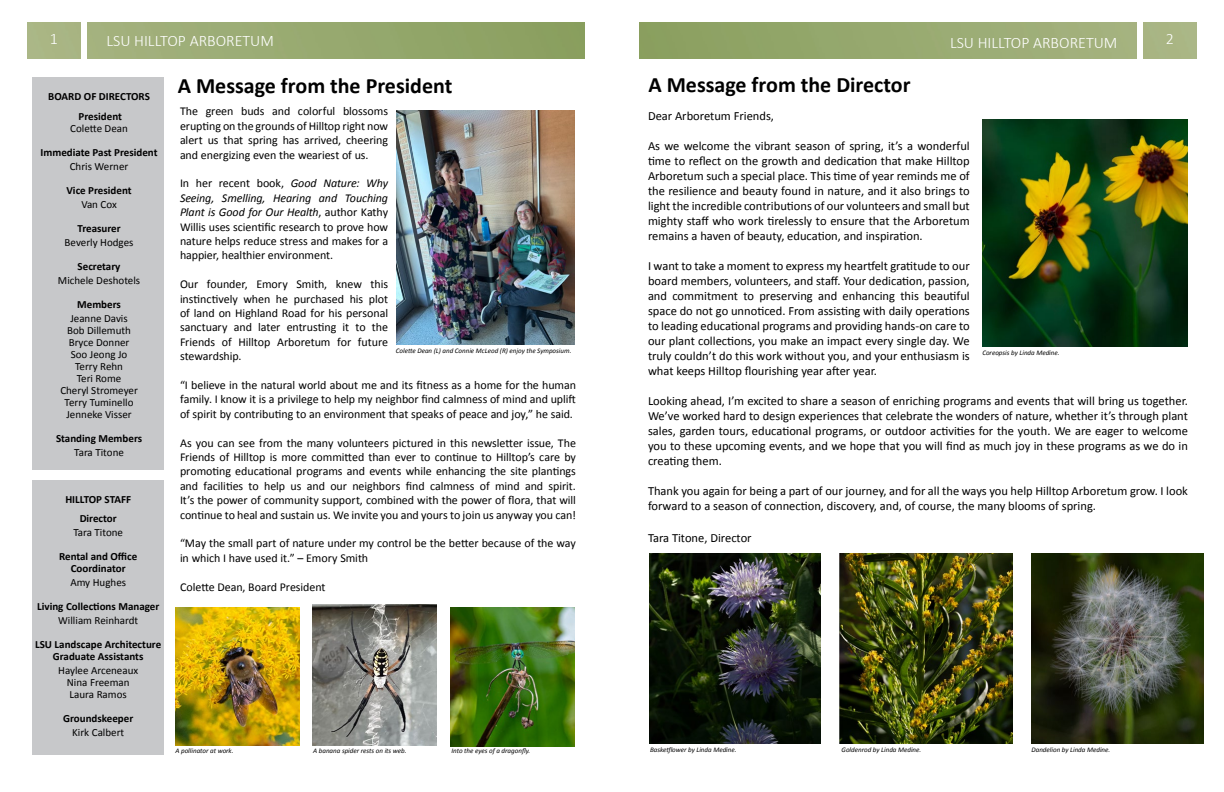
<style>
.page{position:relative;width:1224px;height:792px;background:#fff}
.page>*{position:absolute;margin:0;border:0;box-sizing:border-box;transform-origin:0 0}
.t1{font:700 22px "Calibri";color:#000}
.t2{font:300 16px "Calibri";color:#fff}
.t3{font:12.5px/15px "Calibri";color:#000;text-align:justify}
.t4{font:12px/14.4px "Calibri";letter-spacing:-.005em;color:#000;text-align:justify}
.t5{font:11px/12px "Calibri";color:#000;text-align:center}
.t6{font:700 11px/12px "Calibri";color:#000;text-align:center}
.t7{font:italic 7px "Calibri";color:#000}
.s1{font-style:italic}
</style>
<div class="page">
<div style="left:32px;top:77px;width:132px;height:393px;background:#c7c8ca"></div>
<div style="left:32px;top:481px;width:132px;height:274px;background:#c7c8ca"></div>
<img style="left:88px;top:23px;width:497px;height:36px">
<img style="left:396px;top:110px;width:178px;height:234px">
<img style="left:639px;top:23px;width:497px;height:36px">
<img style="left:840px;top:553px;width:172px;height:191px">
<img style="left:1031px;top:553px;width:173px;height:191px">
<img style="left:649px;top:553px;width:171px;height:191px">
<img style="left:450px;top:608px;width:125px;height:138px">
<img style="left:312px;top:605px;width:125px;height:140px">
<img style="left:176px;top:607px;width:123px;height:139px">
<img style="left:983px;top:120px;width:205px;height:227px">
<p class="t2" style="left:50px;top:29px;width:10px">1</p>
<p class="t2" style="left:106px;top:31px;width:169px">LSU HILLTOP ARBORETUM</p>
<p class="t2" style="left:950px;top:33px;width:169px">LSU HILLTOP ARBORETUM</p>
<p class="t2" style="left:1166px;top:29px;width:10px">2</p>
<p class="t6" style="left:48px;top:86px;width:103px;line-height:20px">BOARD OF DIRECTORS<br>President</p>
<p class="t5" style="left:70px;top:122px;width:59px">Colette Dean</p>
<p class="t6" style="left:41px;top:146px;width:118px">Immediate Past President</p>
<p class="t5" style="left:70px;top:160px;width:60px">Chris Werner</p>
<p class="t6" style="left:66px;top:184px;width:67px">Vice President</p>
<p class="t5" style="left:81px;top:198px;width:37px">Van Cox</p>
<p class="t6" style="left:77px;top:222px;width:45px">Treasurer</p>
<p class="t5" style="left:65px;top:236px;width:70px">Beverly Hodges</p>
<p class="t6" style="left:78px;top:260px;width:44px">Secretary</p>
<p class="t5" style="left:58px;top:274px;width:84px">Michele Deshotels</p>
<p class="t6" style="left:77px;top:298px;width:45px">Members</p>
<p class="t5" style="left:60px;top:312px;width:79px">Jeanne Davis<br>Bob Dillemuth<br>Bryce Donner<br>Soo Jeong Jo<br>Terry Rehn<br>Teri Rome<br>Cheryl Stromeyer<br>Terry Tuminello<br>Jenneke Visser</p>
<p class="t6" style="left:56px;top:432px;width:88px">Standing Members</p>
<p class="t5" style="left:74px;top:446px;width:51px">Tara Titone</p>
<p class="t6" style="left:65px;top:489px;width:67px;line-height:19px">HILLTOP STAFF<br>Director</p>
<p class="t5" style="left:73px;top:526px;width:51px">Tara Titone</p>
<p class="t6" style="left:59px;top:550px;width:80px">Rental and Office<br>Coordinator</p>
<p class="t5" style="left:70px;top:576px;width:57px">Amy Hughes</p>
<p class="t6" style="left:37px;top:600px;width:124px">Living Collections Manager</p>
<p class="t5" style="left:58px;top:614px;width:82px">William Reinhardt</p>
<p class="t6" style="left:35px;top:638px;width:128px">LSU Landscape Architecture<br>Graduate Assistants</p>
<p class="t5" style="left:58px;top:664px;width:82px">Haylee Arceneaux<br>Nina Freeman<br>Laura Ramos</p>
<p class="t6" style="left:63px;top:712px;width:72px">Groundskeeper</p>
<p class="t5" style="left:72px;top:726px;width:53px">Kirk Calbert</p>
<h1 class="t1" style="left:178px;top:70px;width:276px">A Message from the President</h1>
<p class="t4" style="left:180px;top:104px;width:210px">The green buds and colorful blossoms erupting on the grounds of Hilltop right now alert us that spring has arrived, cheering and energizing even the weariest of us.</p>
<p class="t4" style="left:180px;top:176px;width:210px">In her recent book, <span class="s1">Good Nature: Why Seeing, Smelling, Hearing and Touching Plant is Good for Our Health</span>, author Kathy Willis uses scientific research to prove how nature helps reduce stress and makes for a happier, healthier environment.</p>
<p class="t4" style="left:180px;top:277px;width:210px">Our founder, Emory Smith, knew this instinctively when he purchased his plot of land on Highland Road for his personal sanctuary and later entrusting it to the Friends of Hilltop Arboretum for future stewardship.</p>
<p class="t4" style="left:180px;top:377px;width:398px">“I believe in the natural world about me and its fitness as a home for the human family. I know it is a privilege to help my neighbor find calmness of mind and uplift of spirit by contributing to an environment that speaks of peace and joy,” he said.</p>
<p class="t4" style="left:180px;top:435px;width:398px">As you can see from the many volunteers pictured in this newsletter issue, The Friends of Hilltop is more committed than ever to continue to Hilltop’s care by promoting educational programs and events while enhancing the site plantings and facilities to help us and our neighbors find calmness of mind and spirit.<br>It’s the power of community support, combined with the power of flora, that will continue to heal and sustain us. We invite you and yours to join us anyway you can!</p>
<p class="t4" style="left:180px;top:536px;width:397px">“May the small part of nature under my control be the better because of the way in which I have used it.” – Emory Smith</p>
<p class="t4" style="left:180px;top:579px;width:147px">Colette Dean, Board President</p>
<p class="t7" style="left:396px;top:345px;width:177px">Colette Dean (L) and Connie McLeod (R) enjoy the Symposium.</p>
<h1 class="t1" style="left:648px;top:69px;width:264px">A Message from the Director</h1>
<p class="t3" style="left:648px;top:108px;width:128px">Dear Arboretum Friends,</p>
<p class="t3" style="left:648px;top:138px;width:323px">As we welcome the vibrant season of spring, it’s a wonderful time to reflect on the growth and dedication that make Hilltop Arboretum such a special place. This time of year reminds me of the resilience and beauty found in nature, and it also brings to light the incredible contributions of our volunteers and small but mighty staff who work tirelessly to ensure that the Arboretum remains a haven of beauty, education, and inspiration.</p>
<p class="t3" style="left:648px;top:258px;width:323px">I want to take a moment to express my heartfelt gratitude to our board members, volunteers, and staff. Your dedication, passion, and commitment to preserving and enhancing this beautiful space do not go unnoticed. From assisting with daily operations to leading educational programs and providing hands-on care to our plant collections, you make an impact every single day. We truly couldn’t do this work without you, and your enthusiasm is what keeps Hilltop flourishing year after year.</p>
<p class="t3" style="left:648px;top:393px;width:542px">Looking ahead, I’m excited to share a season of enriching programs and events that will bring us together.<br>We’ve worked hard to design experiences that celebrate the wonders of nature, whether it’s through plant sales, garden tours, educational programs, or outdoor activities for the youth. We are eager to welcome you to these upcoming events, and we hope that you will find as much joy in these programs as we do in creating them.</p>
<p class="t3" style="left:648px;top:483px;width:541px">Thank you again for being a part of our journey, and for all the ways you help Hilltop Arboretum grow. I look forward to a season of connection, discovery, and, of course, the many blooms of spring.</p>
<p class="t3" style="left:648px;top:530px;width:105px">Tara Titone, Director</p>
<p class="t7" style="left:982px;top:347px;width:79px">Coreopsis by Linda Medine.</p>
<p class="t7" style="left:175px;top:746px;width:60px">A pollinator at work.</p>
<p class="t7" style="left:313px;top:746px;width:95px">A banana spider rests on its web.</p>
<p class="t7" style="left:451px;top:746px;width:80px">Into the eyes of a dragonfly.</p>
<p class="t7" style="left:650px;top:745px;width:88px">Basketflower by Linda Medine.</p>
<p class="t7" style="left:842px;top:745px;width:81px">Goldenrod by Linda Medine.</p>
<p class="t7" style="left:1031px;top:745px;width:80px">Dandelion by Linda Medine.</p>
</div>
